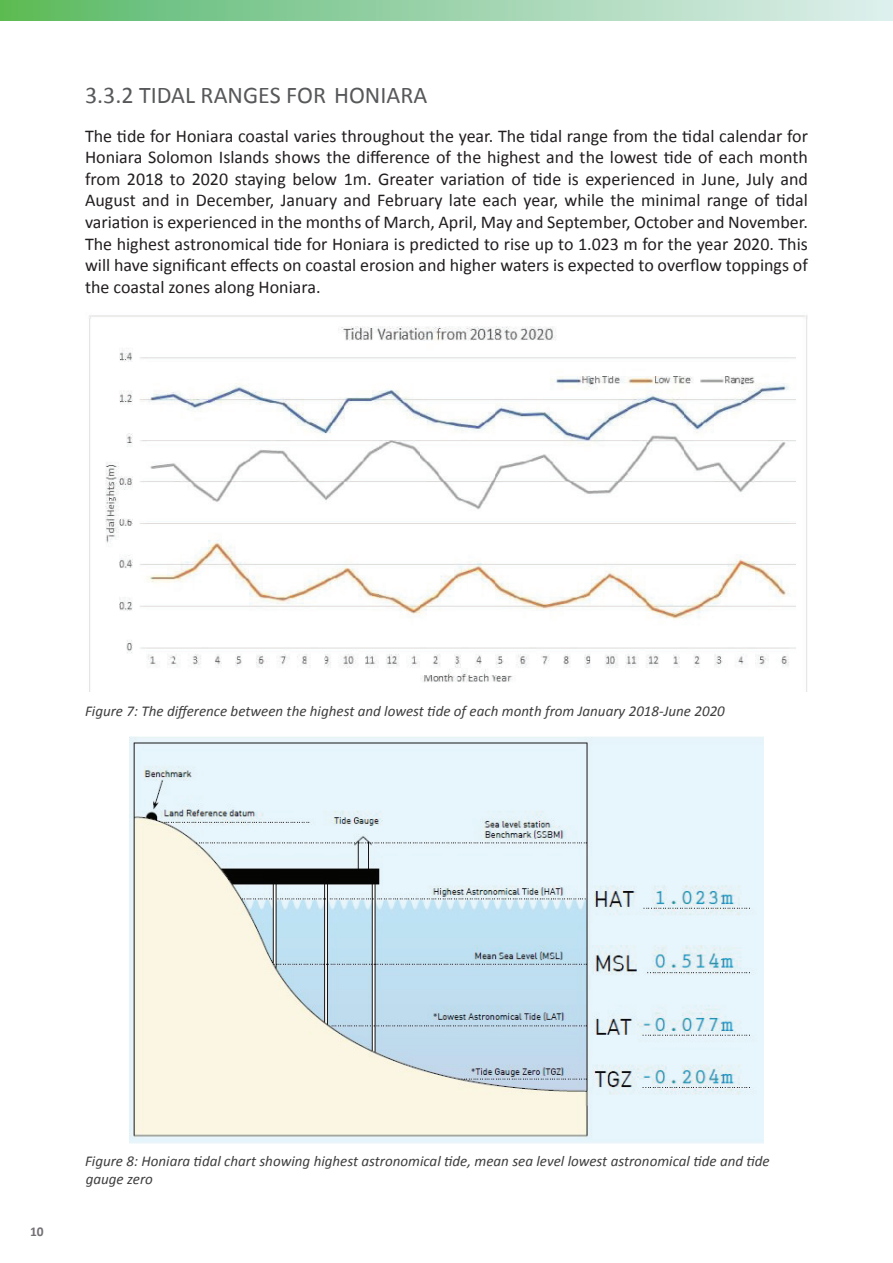
<style>
.page{position:relative;width:893px;height:1263px;background:#fff}
.page>*{position:absolute;margin:0;border:0;box-sizing:border-box;transform-origin:0 0}
.t1{font:24px "Calibri";color:#57585a}
.t2{font:18px/21.6px "Calibri";color:#231f20;text-align:justify}
.t3{font:italic 15px/18px "Calibri";color:#3e3e3f}
.t4{font:700 13.5px "Calibri";color:#737075}
</style>
<div class="page">
<svg style="left:0;top:0;width:893px;height:20px;background:#9bd3aa"></svg>
<img style="left:89px;top:315px;width:719px;height:376px">
<img style="left:130px;top:737px;width:633px;height:406px">
<h1 class="t1" style="left:85px;top:80px;width:344px">3.3.2 TIDAL RANGES FOR HONIARA</h1>
<p class="t2" style="left:85px;top:125px;width:724px">The tide for Honiara coastal varies throughout the year. The tidal range from the tidal calendar for Honiara Solomon Islands shows the difference of the highest and the lowest tide of each month from 2018 to 2020 staying below 1m. Greater variation of tide is experienced in June, July and August and in December, January and February late each year, while the minimal range of tidal variation is experienced in the months of March, April, May and September, October and November.<br>The highest astronomical tide for Honiara is predicted to rise up to 1.023 m for the year 2020. This will have significant effects on coastal erosion and higher waters is expected to overflow toppings of the coastal zones along Honiara.</p>
<p class="t3" style="left:85px;top:701px;width:641px">Figure 7: The difference between the highest and lowest tide of each month from January 2018-June 2020</p>
<p class="t4" style="left:30px;top:1223px;width:15px">10</p>
<p class="t3" style="left:85px;top:1151px;width:686px">Figure 8: Honiara tidal chart showing highest astronomical tide, mean sea level lowest astronomical tide and tide gauge zero</p>
</div>
